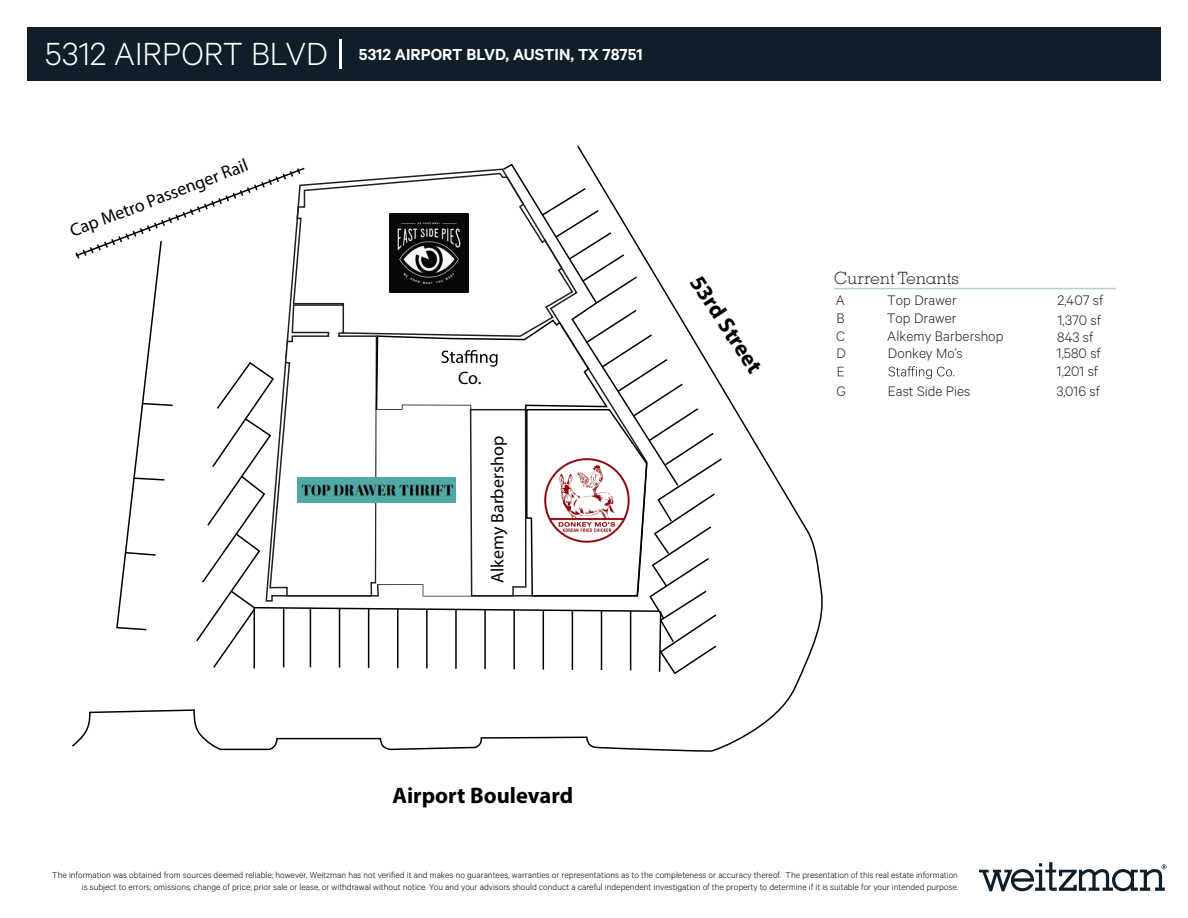
<style>
.page{position:relative;width:1188px;height:918px;background:#fff}
.page>*{position:absolute;margin:0;border:0;box-sizing:border-box;transform-origin:0 0}
.t1{font:700 22.5px "Myriad Pro";color:#000}
.t2{font:600 18px "Calibre";color:#fff}
.t3{font:18px "Myriad Pro";color:#000}
.t4{font:300 16.8px "Memphis LT Std";color:#221f1f}
.t5{font:300 15.6px/18px "Calibre";letter-spacing:.005em;color:#221f1f}
.t6{font:300 9.75px/11.7px "Calibre";color:#000;text-align:right}
.s1{font-weight:300;font-size:36px}
.s2{font-weight:300;font-size:39.6px}
</style>
<div class="page">
<svg style="left:72px;top:145px;width:751px;height:607px"></svg>
<svg style="left:74px;top:163px;width:650px;height:512px"></svg>
<svg style="left:979px;top:862px;width:188px;height:29px"></svg>
<div style="left:27px;top:27px;width:1134px;height:54px;background:#0f1e28"></div>
<svg style="left:838px;top:366px;width:116px;height:13px"></svg>
<hr style="left:834px;top:288px;width:282px;height:1px;background:#b9cbda">
<img style="left:389px;top:213px;width:79px;height:80px">
<img style="left:541px;top:455px;width:91px;height:91px">
<img style="left:298px;top:478px;width:157px;height:25px">
<h2 class="t2" style="left:45px;top:44px;width:599px"><span class="s1">5312 AIRPORT BLVD</span> <span class="s2">|</span> 5312 AIRPORT BLVD, AUSTIN, TX 78751</h2>
<h2 class="t3" style="left:67px;top:221px;width:190px;rotate:-21deg">Cap Metro Passenger Rail</h2>
<h2 class="t3" style="left:458px;top:367px;width:25px">Co.</h2>
<h2 class="t3" style="left:486px;top:583px;width:148px;rotate:-90deg">Alkemy Barbershop</h2>
<h1 class="t1" style="left:392px;top:781px;width:182px">Airport Boulevard</h1>
<h1 class="t1" style="left:708px;top:269px;width:114px;rotate:57deg">53rd Street</h1>
<h3 class="t4" style="left:834px;top:268px;width:126px">Current Tenants</h3>
<h3 class="t5" style="left:836px;top:291px;width:11px">A</h3>
<h3 class="t5" style="left:887px;top:291px;width:71px">Top Drawer</h3>
<h3 class="t5" style="left:837px;top:309px;width:10px">B</h3>
<h3 class="t5" style="left:887px;top:309px;width:71px">Top Drawer</h3>
<h3 class="t5" style="left:1057px;top:290px;width:47px;line-height:19.5px">2,407 sf<br>1,370 sf</h3>
<h3 class="t5" style="left:836px;top:326px;width:10px">C</h3>
<h3 class="t5" style="left:887px;top:326px;width:118px">Alkemy Barbershop</h3>
<h3 class="t5" style="left:1057px;top:328px;width:38px">843 sf</h3>
<h3 class="t5" style="left:837px;top:344px;width:11px">D</h3>
<h3 class="t5" style="left:888px;top:344px;width:76px">Donkey Mo’s</h3>
<h3 class="t5" style="left:1057px;top:344px;width:46px">1,580 sf<br>1,201 sf</h3>
<h3 class="t5" style="left:837px;top:381px;width:11px">G</h3>
<h3 class="t5" style="left:888px;top:381px;width:84px">East Side Pies</h3>
<h3 class="t5" style="left:1057px;top:381px;width:45px">3,016 sf</h3>
<p class="t6" style="left:52px;top:869px;width:907px">The information was obtained from sources deemed reliable; however, Weitzman has not verified it and makes no guarantees, warranties or representations as to the completeness or accuracy thereof. The presentation of this real estate information is subject to errors; omissions; change of price; prior sale or lease, or withdrawal without notice. You and your advisors should conduct a careful independent investigation of the property to determine if it is suitable for your intended purpose.</p>
</div>
